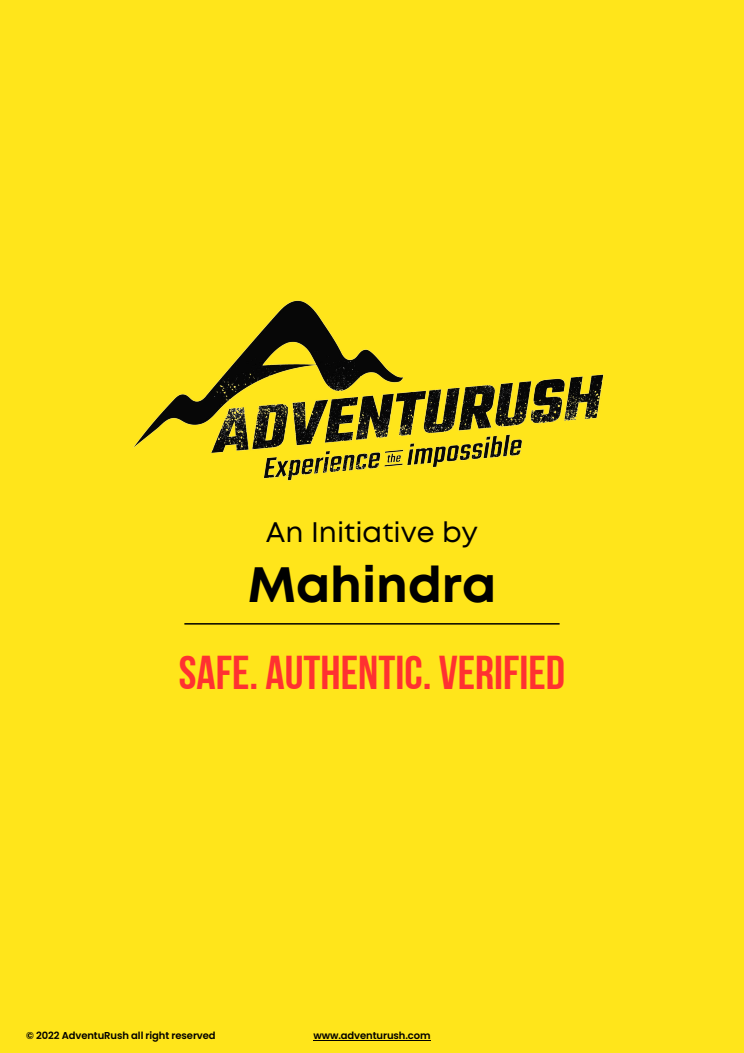
<style>
.page{position:relative;width:744px;height:1053px;background:#fff}
.page>*{position:absolute;margin:0;border:0;box-sizing:border-box;transform-origin:0 0}
.t1{font:700 49.6px "Mont";color:#000}
.t2{font:47.28px "Bebas Neue Cyrillic";color:#ff3131}
.t3{font:28.2px "Mont";color:#000}
.t4{font:600 10px "Poppins";letter-spacing:-.01em;color:#000}
</style>
<div class="page">
<div style="left:0;top:0;width:744px;height:1052px;background:#ffe51b"></div>
<hr style="left:313px;top:1039px;width:118px;height:1px;background:#000">
<hr style="left:184px;top:623px;width:376px;height:1px;background:#000">
<img style="left:133px;top:300px;width:471px;height:181px">
<h3 class="t3" style="left:266px;top:521px;width:214px">An Initiative by</h3>
<h1 class="t1" style="left:248px;top:566px;width:250px">Mahindra</h1>
<h2 class="t2" style="left:179px;top:653px;width:388px">SAFE. AUTHENTIC. VERIFIED</h2>
<p class="t4" style="left:26px;top:1028px;width:191px">© 2022 AdventuRush all right reserved</p>
<p class="t4" style="left:313px;top:1028px;width:119px">www.adventurush.com</p>
</div>
